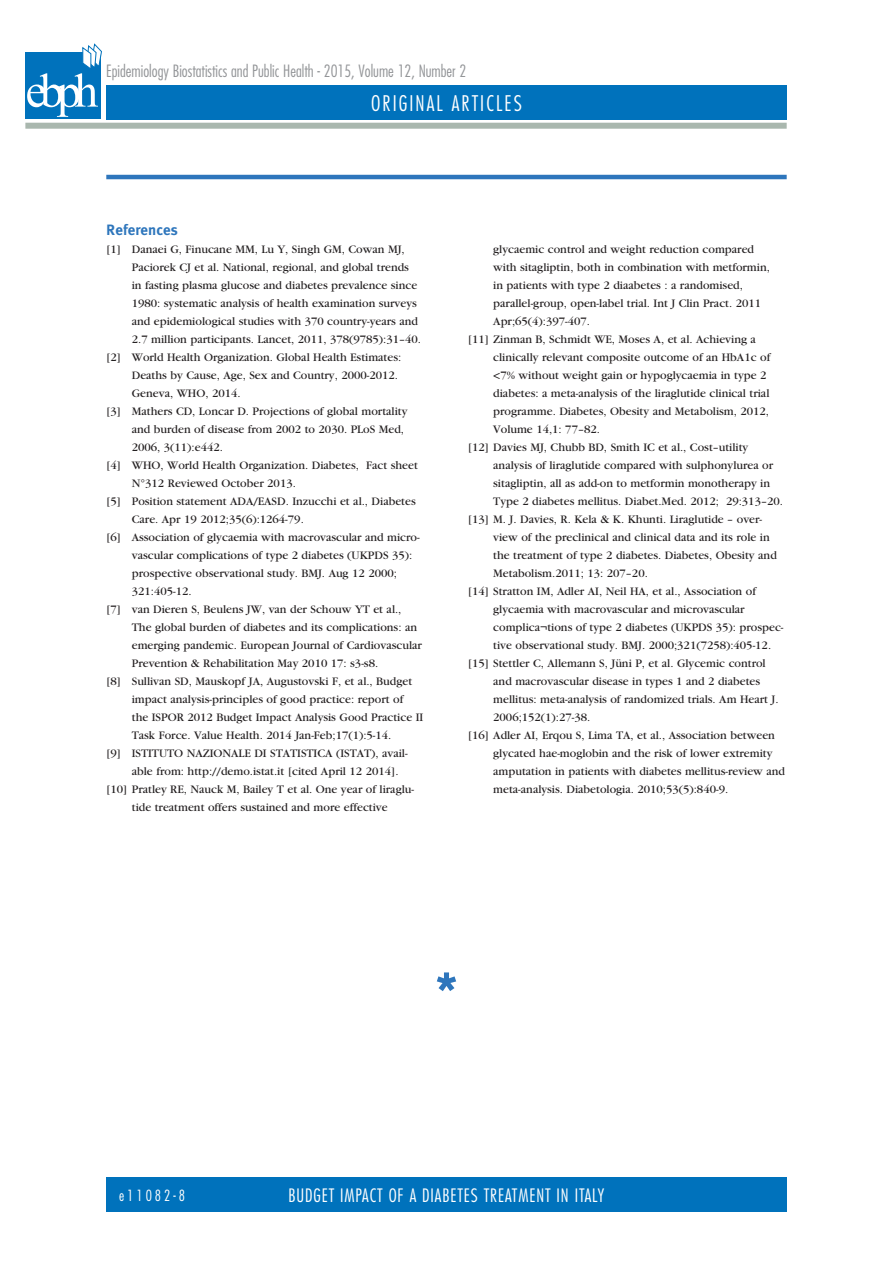
<style>
.page{position:relative;width:893px;height:1263px;background:#fff}
.page>*{position:absolute;margin:0;border:0;box-sizing:border-box;transform-origin:0 0}
.t1{font:300 condensed 21px "Futura Std";letter-spacing:.1em;color:#fff}
.t2{font:300 condensed 18px "Futura Std";letter-spacing:.05em;color:#fff}
.t3{font:300 condensed 16.5px "Futura Std";color:#939598}
.t4{font:700 15px "Meta Plus";color:#2e76bc}
.t5{font:300 condensed 15px "Futura Std";letter-spacing:.2em;color:#fff}
.t6{font:12px "Garamond";color:#231f20}
</style>
<div class="page">
<div style="left:106px;top:85px;width:681px;height:34px;background:#0072bc"></div>
<div style="left:106px;top:1178px;width:681px;height:34px;background:#0072bc"></div>
<div style="left:25px;top:123px;width:762px;height:6px;background:#a9b7ae"></div>
<div style="left:25px;top:52px;width:76px;height:67px;background:#0072bc"></div>
<svg style="left:27px;top:43px;width:75px;height:74px"></svg>
<hr style="left:106px;top:175px;width:681px;height:4px;background:#2e76bc">
<svg style="left:437px;top:972px;width:19px;height:19px"></svg>
<h3 class="t3" style="left:106px;top:62px;width:361px">Epidemiology Biostatistics and Public Health - 2015, Volume 12, Number 2</h3>
<h1 class="t1" style="left:371px;top:91px;width:152px">ORIGINAL ARTICLES</h1>
<p class="t4" style="left:106px;top:221px;width:73px">References</p>
<p class="t6" style="left:106px;top:243px;width:300px">[1] Danaei G, Finucane MM, Lu Y, Singh GM, Cowan MJ,</p>
<p class="t6" style="left:132px;top:261px;width:279px">Paciorek CJ et al. National, regional, and global trends</p>
<p class="t6" style="left:132px;top:279px;width:287px">in fasting plasma glucose and diabetes prevalence since</p>
<p class="t6" style="left:132px;top:297px;width:287px">1980: systematic analysis of health examination surveys</p>
<p class="t6" style="left:132px;top:315px;width:288px">and epidemiological studies with 370 country-years and</p>
<p class="t6" style="left:132px;top:333px;width:291px">2.7 million participants. Lancet, 2011, 378(9785):31–40.</p>
<p class="t6" style="left:106px;top:351px;width:296px">[2] World Health Organization. Global Health Estimates:</p>
<p class="t6" style="left:132px;top:369px;width:268px">Deaths by Cause, Age, Sex and Country, 2000-2012.</p>
<p class="t6" style="left:132px;top:387px;width:110px">Geneva, WHO, 2014.</p>
<p class="t6" style="left:106px;top:405px;width:303px">[3] Mathers CD, Loncar D. Projections of global mortality</p>
<p class="t6" style="left:132px;top:423px;width:274px">and burden of disease from 2002 to 2030. PLoS Med,</p>
<p class="t6" style="left:132px;top:441px;width:93px">2006, 3(11):e442.</p>
<p class="t6" style="left:106px;top:459px;width:313px">[4] WHO, World Health Organization. Diabetes, Fact sheet</p>
<p class="t6" style="left:132px;top:477px;width:166px">N°312 Reviewed October 2013.</p>
<p class="t6" style="left:106px;top:495px;width:311px">[5] Position statement ADA/EASD. Inzucchi et al., Diabetes</p>
<p class="t6" style="left:132px;top:513px;width:174px">Care. Apr 19 2012;35(6):1264-79.</p>
<p class="t6" style="left:106px;top:531px;width:315px">[6] Association of glycaemia with macrovascular and micro-</p>
<p class="t6" style="left:132px;top:549px;width:282px">vascular complications of type 2 diabetes (UKPDS 35):</p>
<p class="t6" style="left:132px;top:567px;width:267px">prospective observational study. BMJ. Aug 12 2000;</p>
<p class="t6" style="left:132px;top:585px;width:61px">321:405-12.</p>
<p class="t6" style="left:106px;top:603px;width:297px">[7] van Dieren S, Beulens JW, van der Schouw YT et al.,</p>
<p class="t6" style="left:132px;top:621px;width:287px">The global burden of diabetes and its complications: an</p>
<p class="t6" style="left:132px;top:639px;width:292px">emerging pandemic. European Journal of Cardiovascular</p>
<p class="t6" style="left:132px;top:657px;width:248px">Prevention &amp; Rehabilitation May 2010 17: s3-s8.</p>
<p class="t6" style="left:106px;top:675px;width:307px">[8] Sullivan SD, Mauskopf JA, Augustovski F, et al., Budget</p>
<p class="t6" style="left:132px;top:693px;width:273px">impact analysis-principles of good practice: report of</p>
<p class="t6" style="left:132px;top:711px;width:293px">the ISPOR 2012 Budget Impact Analysis Good Practice II</p>
<p class="t6" style="left:132px;top:729px;width:261px">Task Force. Value Health. 2014 Jan-Feb;17(1):5-14.</p>
<p class="t6" style="left:106px;top:747px;width:303px">[9] ISTITUTO NAZIONALE DI STATISTICA (ISTAT), avail-</p>
<p class="t6" style="left:132px;top:765px;width:268px">able from: http://demo.istat.it [cited April 12 2014].</p>
<p class="t6" style="left:106px;top:783px;width:309px">[10] Pratley RE, Nauck M, Bailey T et al. One year of liraglu-</p>
<p class="t6" style="left:132px;top:801px;width:257px">tide treatment offers sustained and more effective</p>
<p class="t6" style="left:493px;top:243px;width:262px">glycaemic control and weight reduction compared</p>
<p class="t6" style="left:493px;top:261px;width:278px">with sitagliptin, both in combination with metformin,</p>
<p class="t6" style="left:493px;top:279px;width:251px">in patients with type 2 diaabetes : a randomised,</p>
<p class="t6" style="left:493px;top:297px;width:269px">parallel-group, open-label trial. Int J Clin Pract. 2011</p>
<p class="t6" style="left:493px;top:315px;width:98px">Apr;65(4):397-407.</p>
<p class="t6" style="left:468px;top:333px;width:290px">[11] Zinman B, Schmidt WE, Moses A, et al. Achieving a</p>
<p class="t6" style="left:493px;top:351px;width:279px">clinically relevant composite outcome of an HbA1c of</p>
<p class="t6" style="left:493px;top:369px;width:275px">&lt;7% without weight gain or hypoglycaemia in type 2</p>
<p class="t6" style="left:493px;top:387px;width:278px">diabetes: a meta-analysis of the liraglutide clinical trial</p>
<p class="t6" style="left:493px;top:405px;width:277px">programme. Diabetes, Obesity and Metabolism, 2012,</p>
<p class="t6" style="left:493px;top:423px;width:108px">Volume 14,1: 77–82.</p>
<p class="t6" style="left:468px;top:441px;width:282px">[12] Davies MJ, Chubb BD, Smith IC et al., Cost–utility</p>
<p class="t6" style="left:493px;top:459px;width:281px">analysis of liraglutide compared with sulphonylurea or</p>
<p class="t6" style="left:493px;top:477px;width:278px">sitagliptin, all as add-on to metformin monotherapy in</p>
<p class="t6" style="left:493px;top:495px;width:291px">Type 2 diabetes mellitus. Diabet.Med. 2012; 29:313–20.</p>
<p class="t6" style="left:468px;top:513px;width:296px">[13] M. J. Davies, R. Kela &amp; K. Khunti. Liraglutide – over-</p>
<p class="t6" style="left:493px;top:531px;width:278px">view of the preclinical and clinical data and its role in</p>
<p class="t6" style="left:493px;top:549px;width:285px">the treatment of type 2 diabetes. Diabetes, Obesity and</p>
<p class="t6" style="left:493px;top:567px;width:156px">Metabolism.2011; 13: 207–20.</p>
<p class="t6" style="left:468px;top:585px;width:290px">[14] Stratton IM, Adler AI, Neil HA, et al., Association of</p>
<p class="t6" style="left:493px;top:603px;width:253px">glycaemia with macrovascular and microvascular</p>
<p class="t6" style="left:493px;top:621px;width:292px">complica¬tions of type 2 diabetes (UKPDS 35): prospec-</p>
<p class="t6" style="left:493px;top:639px;width:279px">tive observational study. BMJ. 2000;321(7258):405-12.</p>
<p class="t6" style="left:468px;top:657px;width:299px">[15] Stettler C, Allemann S, Jüni P, et al. Glycemic control</p>
<p class="t6" style="left:493px;top:675px;width:268px">and macrovascular disease in types 1 and 2 diabetes</p>
<p class="t6" style="left:493px;top:693px;width:287px">mellitus: meta-analysis of randomized trials. Am Heart J.</p>
<p class="t6" style="left:493px;top:711px;width:99px">2006;152(1):27-38.</p>
<p class="t6" style="left:468px;top:729px;width:309px">[16] Adler AI, Erqou S, Lima TA, et al., Association between</p>
<p class="t6" style="left:493px;top:747px;width:281px">glycated hae-moglobin and the risk of lower extremity</p>
<p class="t6" style="left:493px;top:765px;width:293px">amputation in patients with diabetes mellitus-review and</p>
<p class="t6" style="left:493px;top:783px;width:236px">meta-analysis. Diabetologia. 2010;53(5):840-9.</p>
<p class="t5" style="left:119px;top:1187px;width:67px">e11082-8</p>
<h2 class="t2" style="left:288px;top:1185px;width:75px">Budget impact</h2>
<h2 class="t2" style="left:389px;top:1185px;width:50px">of a diabetes</h2>
<h2 class="t2" style="left:484px;top:1185px;width:8px">treat</h2>
<h2 class="t2" style="left:518px;top:1185px;width:88px">ment in Italy</h2>
</div>
